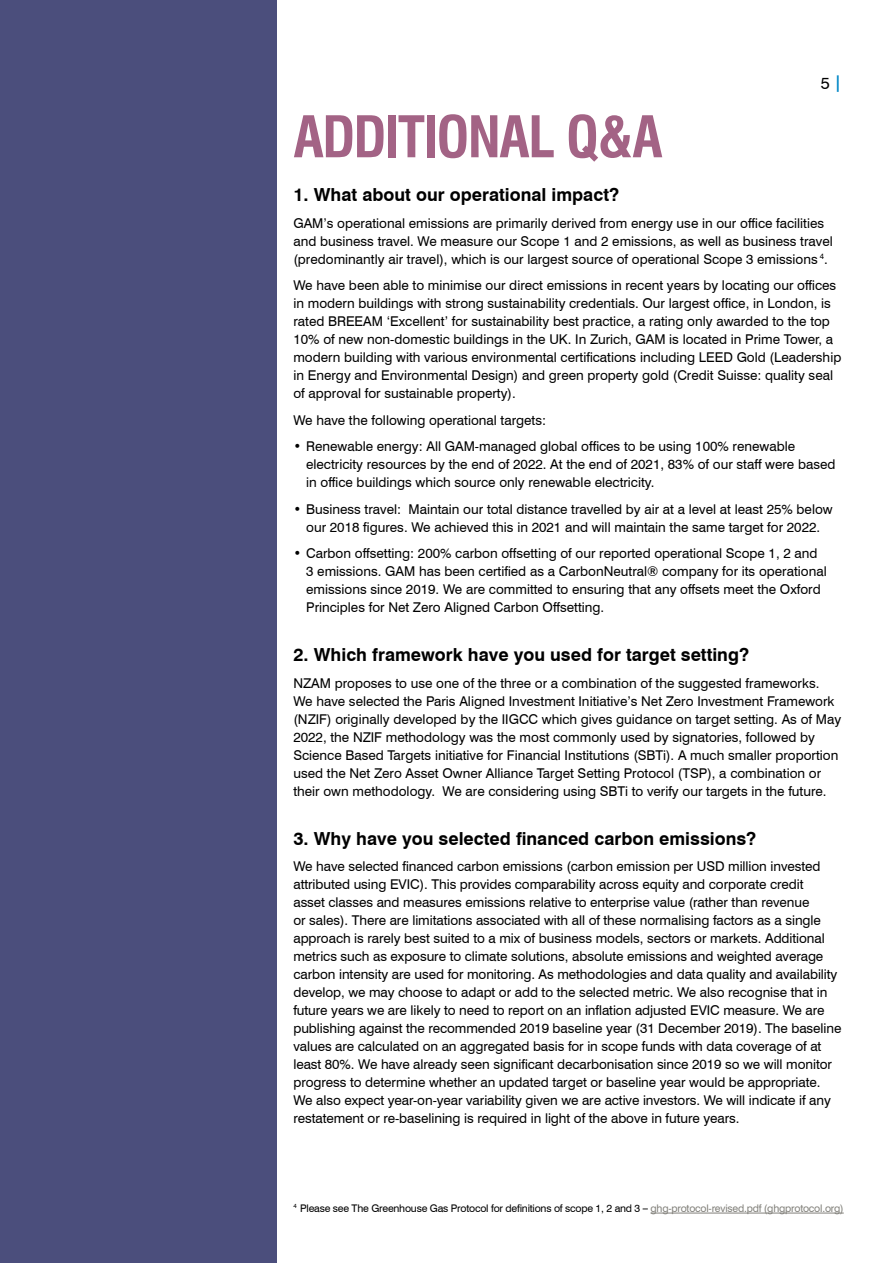
<style>
.page{position:relative;width:893px;height:1263px;background:#fff}
.page>*{position:absolute;margin:0;border:0;box-sizing:border-box;transform-origin:0 0}
.t1{font:700 condensed 55.8px "Swiss 721 BT";letter-spacing:-.03em;color:#a36385}
.t2{font:700 18px "Swiss 721 BT";color:#000}
.t3{font:16.5px "Swiss 721 BT";color:#000}
.BODY_text{font:13.5px/18px "Swiss 721 BT";color:#000}
.DISCLAIMER{font:10.5px "Swiss 721 BT";letter-spacing:-.02em;color:#000}
.s1{font-weight:700;color:#0087c7}
.s2{font-weight:700;font-stretch:condensed}
.s3{color:#81807a}
</style>
<div class="page">
<div style="left:0;top:0;width:276px;height:1263px;background:#4b4e7c"></div>
<hr style="left:650px;top:1213px;width:194px;height:1px;background:#81807a">
<p class="t3" style="left:821px;top:73px;width:23px">5 <span class="s1">|</span></p>
<p class="t1" style="left:293px;top:104px;width:371px">ADDITIONAL Q&amp;A</p>
<p class="t2" style="left:293px;top:184px;width:327px">1. What about our operational impact?</p>
<p class="BODY_text" style="left:293px;top:214px;width:541px">GAM’s operational emissions are primarily derived from energy use in our office facilities and business travel. We measure our Scope 1 and 2 emissions, as well as business travel (predominantly air travel), which is our largest source of operational Scope 3 emissions <sup>4</sup>.</p>
<p class="BODY_text" style="left:293px;top:276px;width:549px">We have been able to minimise our direct emissions in recent years by locating our offices in modern buildings with strong sustainability credentials. Our largest office, in London, is rated BREEAM ‘Excellent’ for sustainability best practice, a rating only awarded to the top 10% of new non-domestic buildings in the UK. In Zurich, GAM is located in Prime Tower, a modern building with various environmental certifications including LEED Gold (Leadership in Energy and Environmental Design) and green property gold (Credit Suisse: quality seal of approval for sustainable property).</p>
<p class="BODY_text" style="left:293px;top:411px;width:254px">We have the following operational targets:</p>
<p class="BODY_text" style="left:306px;top:437px;width:531px;text-indent:-13px">• Renewable energy: All GAM-managed global offices to be using 100% renewable electricity resources by the end of 2022. At the end of 2021, 83% of our staff were based in office buildings which source only renewable electricity.</p>
<p class="BODY_text" style="left:293px;top:500px;width:541px;text-align:center">• Business travel: Maintain our total distance travelled by air at a level at least 25% below our 2018 figures. We achieved this in 2021 and will maintain the same target for 2022.</p>
<p class="BODY_text" style="left:306px;top:544px;width:522px;text-indent:-13px">• Carbon offsetting: 200% carbon offsetting of our reported operational Scope 1, 2 and 3 emissions. GAM has been certified as a CarbonNeutral® company for its operational emissions since 2019. We are committed to ensuring that any offsets meet the Oxford Principles for Net Zero Aligned Carbon Offsetting.</p>
<p class="t2" style="left:293px;top:644px;width:457px">2. Which framework have you used for target setting?</p>
<p class="BODY_text" style="left:293px;top:674px;width:549px">NZAM proposes to use one of the three or a combination of the suggested frameworks.<br>We have selected the Paris Aligned Investment Initiative’s Net Zero Investment Framework (NZIF) originally developed by the IIGCC which gives guidance on target setting. As of May 2022, the NZIF methodology was the most commonly used by signatories, followed by Science Based Targets initiative for Financial Institutions (SBTi). A much smaller proportion used the Net Zero Asset Owner Alliance Target Setting Protocol (TSP), a combination or their own methodology. We are considering using SBTi to verify our targets in the future.</p>
<p class="t2" style="left:293px;top:827px;width:464px">3. Why have you selected financed carbon emissions?</p>
<p class="BODY_text" style="left:293px;top:857px;width:550px">We have selected financed carbon emissions (carbon emission per USD million invested attributed using EVIC). This provides comparability across equity and corporate credit<br>asset classes and measures emissions relative to enterprise value (rather than revenue<br>or sales). There are limitations associated with all of these normalising factors as a single approach is rarely best suited to a mix of business models, sectors or markets. Additional metrics such as exposure to climate solutions, absolute emissions and weighted average carbon intensity are used for monitoring. As methodologies and data quality and availability develop, we may choose to adapt or add to the selected metric. We also recognise that in future years we are likely to need to report on an inflation adjusted EVIC measure. We are publishing against the recommended 2019 baseline year (31 December 2019). The baseline values are calculated on an aggregated basis for in scope funds with data coverage of at least 80%. We have already seen significant decarbonisation since 2019 so we will monitor progress to determine whether an updated target or baseline year would be appropriate.<br>We also expect year-on-year variability given we are active investors. We will indicate if any restatement or re-baselining is required in light of the above in future years.</p>
<p class="DISCLAIMER" style="left:293px;top:1202px;width:552px"><sup>4</sup> Please see The Greenhouse Gas Protocol for definitions of scope 1, 2 and 3 <span class="s2">–</span> <span class="s3">ghg-protocol-revised.pdf (ghgprotocol.org)</span></p>
</div>
